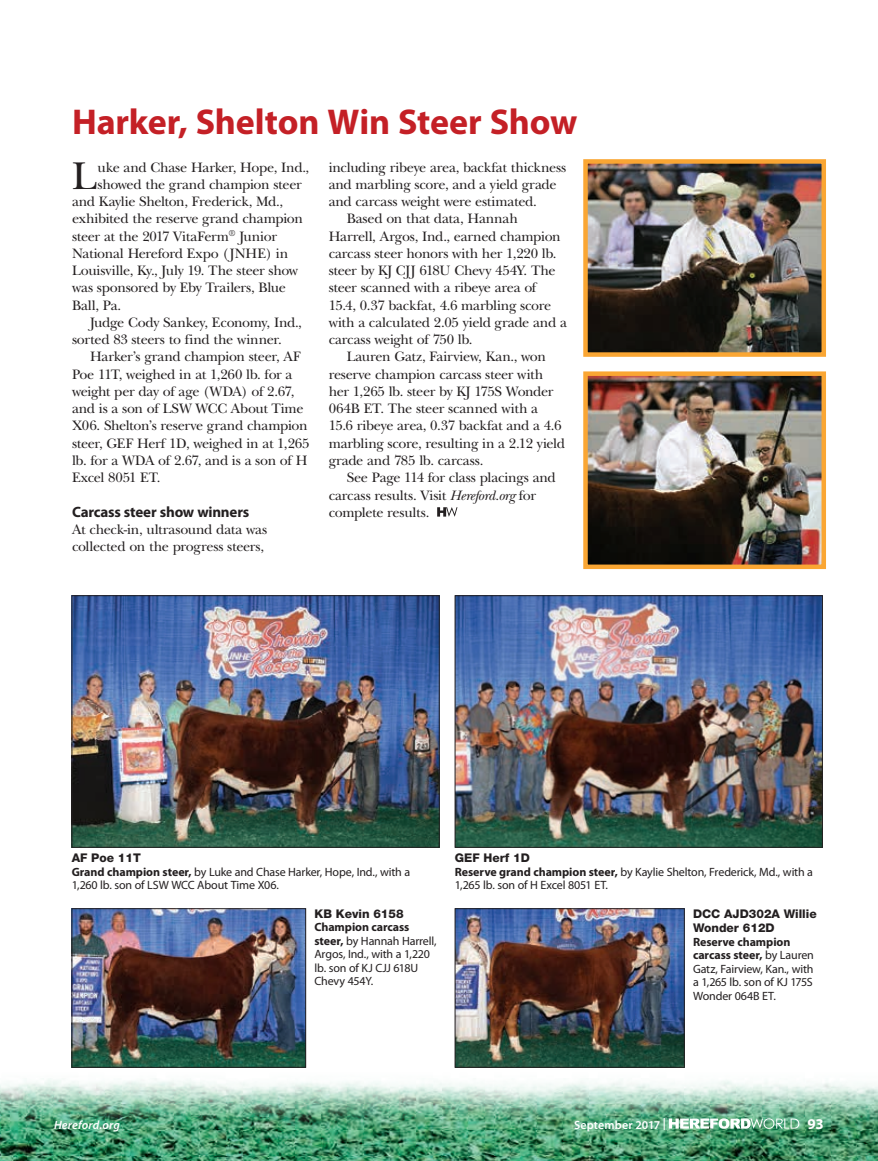
<style>
.page{position:relative;width:878px;height:1161px;background:#fff}
.page>*{position:absolute;margin:0;border:0;box-sizing:border-box;transform-origin:0 0}
.t1{font:40.35px "New Baskerville";color:#231f20}
.t2{font:700 36px "Myriad Pro";letter-spacing:-.005em;color:#c42026}
.t3{font:700 15px "Myriad Pro";letter-spacing:-.015em;color:#231f20}
.t4{font:700 15px "Myriad Pro";color:#fff}
.t5{font:14.25px/17.2px "New Baskerville";letter-spacing:-.02em;color:#231f20}
.t6{font:12px/13.5px "Myriad Pro";letter-spacing:-.015em;color:#231f20}
.t7{font:800 12px/14.4px "Helvetica Neue";color:#231f20}
.t8{font:600 12px "Myriad Pro";letter-spacing:.01em;color:#fff}
.t9{font:italic 600 12px "Myriad Pro";letter-spacing:.015em;color:#fff}
.s1{font-style:italic}
.s2{font-weight:700}
</style>
<div class="page">
<img style="left:0;top:1054px;width:878px;height:107px">
<svg style="left:437px;top:507px;width:20px;height:10px"></svg>
<img style="left:74px;top:598px;width:363px;height:248px">
<div style="left:72px;top:596px;width:367px;height:252px;border:1px solid #231f20"></div>
<img style="left:457px;top:598px;width:363px;height:248px">
<div style="left:455px;top:596px;width:367px;height:252px;border:1px solid #231f20"></div>
<img style="left:74px;top:911px;width:230px;height:155px">
<div style="left:72px;top:909px;width:234px;height:159px;border:1px solid #231f20"></div>
<img style="left:457px;top:911px;width:225px;height:155px">
<div style="left:455px;top:909px;width:229px;height:159px;border:1px solid #231f20"></div>
<img style="left:588px;top:164px;width:233px;height:188px">
<div style="left:583px;top:159px;width:243px;height:198px;border:4px solid #faa633"></div>
<img style="left:588px;top:376px;width:233px;height:188px">
<div style="left:583px;top:371px;width:243px;height:198px;border:4px solid #faa633"></div>
<svg style="left:668px;top:1118px;width:131px;height:11px"></svg>
<h2 class="t2" style="left:72px;top:102px;width:507px">Harker, Shelton Win Steer Show</h2>
<h1 class="t1" style="left:72px;top:152px;width:27px">L</h1>
<p class="t5" style="left:98px;top:158px;width:213px">uke and Chase Harker, Hope, Ind.,</p>
<p class="t5" style="left:98px;top:176px;width:205px">showed the grand champion steer</p>
<p class="t5" style="left:72px;top:193px;width:213px">and Kaylie Shelton, Frederick, Md.,</p>
<p class="t5" style="left:72px;top:210px;width:232px">exhibited the reserve grand champion</p>
<p class="t5" style="left:72px;top:228px;width:206px">steer at the 2017 VitaFerm<sup>®</sup> Junior</p>
<p class="t5" style="left:72px;top:245px;width:218px">National Hereford Expo (JNHE) in</p>
<p class="t5" style="left:72px;top:262px;width:227px">Louisville, Ky., July 19. The steer show</p>
<p class="t5" style="left:72px;top:279px;width:215px">was sponsored by Eby Trailers, Blue</p>
<p class="t5" style="left:72px;top:297px;width:51px">Ball, Pa.</p>
<p class="t5" style="left:90px;top:314px;width:213px">Judge Cody Sankey, Economy, Ind.,</p>
<p class="t5" style="left:72px;top:331px;width:211px">sorted 83 steers to find the winner.</p>
<p class="t5" style="left:90px;top:348px;width:212px">Harker’s grand champion steer, AF</p>
<p class="t5" style="left:72px;top:366px;width:222px">Poe 11T, weighed in at 1,260 lb. for a</p>
<p class="t5" style="left:72px;top:383px;width:224px">weight per day of age (WDA) of 2.67,</p>
<p class="t5" style="left:72px;top:400px;width:233px">and is a son of LSW WCC About Time</p>
<p class="t5" style="left:72px;top:417px;width:237px">X06. Shelton’s reserve grand champion</p>
<p class="t5" style="left:72px;top:435px;width:239px">steer, GEF Herf 1D, weighed in at 1,265</p>
<p class="t5" style="left:72px;top:452px;width:237px">lb. for a WDA of 2.67, and is a son of H</p>
<p class="t5" style="left:72px;top:469px;width:90px">Excel 8051 ET.</p>
<p class="t3" style="left:72px;top:503px;width:179px">Carcass steer show winners</p>
<p class="t5" style="left:72px;top:521px;width:197px">At check-in, ultrasound data was collected on the progress steers,</p>
<p class="t5" style="left:328px;top:158px;width:239px">including ribeye area, backfat thickness</p>
<p class="t5" style="left:328px;top:176px;width:229px">and marbling score, and a yield grade</p>
<p class="t5" style="left:328px;top:193px;width:210px">and carcass weight were estimated.</p>
<p class="t5" style="left:346px;top:210px;width:173px">Based on that data, Hannah</p>
<p class="t5" style="left:328px;top:228px;width:234px">Harrell, Argos, Ind., earned champion</p>
<p class="t5" style="left:328px;top:245px;width:229px">carcass steer honors with her 1,220 lb.</p>
<p class="t5" style="left:328px;top:262px;width:228px">steer by KJ CJJ 618U Chevy 454Y. The</p>
<p class="t5" style="left:328px;top:279px;width:209px">steer scanned with a ribeye area of</p>
<p class="t5" style="left:328px;top:297px;width:224px">15.4, 0.37 backfat, 4.6 marbling score</p>
<p class="t5" style="left:328px;top:314px;width:240px">with a calculated 2.05 yield grade and a</p>
<p class="t5" style="left:328px;top:331px;width:145px">carcass weight of 750 lb.</p>
<p class="t5" style="left:346px;top:348px;width:201px">Lauren Gatz, Fairview, Kan., won</p>
<p class="t5" style="left:328px;top:366px;width:216px">reserve champion carcass steer with</p>
<p class="t5" style="left:328px;top:383px;width:226px">her 1,265 lb. steer by KJ 175S Wonder</p>
<p class="t5" style="left:328px;top:400px;width:211px">064B ET. The steer scanned with a</p>
<p class="t5" style="left:328px;top:417px;width:234px">15.6 ribeye area, 0.37 backfat and a 4.6</p>
<p class="t5" style="left:328px;top:435px;width:238px">marbling score, resulting in a 2.12 yield</p>
<p class="t5" style="left:328px;top:452px;width:156px">grade and 785 lb. carcass.</p>
<p class="t5" style="left:346px;top:469px;width:211px">See Page 114 for class placings and</p>
<p class="t5" style="left:328px;top:486px;width:209px">carcass results. Visit <span class="s1">Hereford.org</span> for</p>
<p class="t5" style="left:328px;top:504px;width:102px">complete results.</p>
<p class="t7" style="left:72px;top:851px;width:71px">AF Poe 11T</p>
<p class="t6" style="left:72px;top:865px;width:340px"><span class="s2">Grand champion steer,</span> by Luke and Chase Harker, Hope, Ind., with a<br>1,260 lb. son of LSW WCC About Time X06.</p>
<p class="t7" style="left:314px;top:906px;width:91px">KB Kevin 6158</p>
<p class="t6" style="left:314px;top:921px;width:124px"><span class="s2">Champion carcass steer,</span> by Hannah Harrell,<br>Argos, Ind., with a 1,220 lb. son of KJ CJJ 618U<br>Chevy 454Y.</p>
<p class="t7" style="left:455px;top:851px;width:76px">GEF Herf 1D</p>
<p class="t6" style="left:455px;top:865px;width:360px"><span class="s2">Reserve grand champion steer,</span> by Kaylie Shelton, Frederick, Md., with a<br>1,265 lb. son of H Excel 8051 ET.</p>
<p class="t7" style="left:693px;top:906px;width:125px">DCC AJD302A Willie<br>Wonder 612D</p>
<p class="t6" style="left:693px;top:935px;width:122px"><span class="s2">Reserve champion carcass steer,</span> by Lauren<br>Gatz, Fairview, Kan., with a 1,265 lb. son of KJ 175S<br>Wonder 064B ET.</p>
<p class="t9" style="left:54px;top:1118px;width:67px">Hereford.org</p>
<p class="t8" style="left:574px;top:1118px;width:93px">September 2017 |</p>
<p class="t4" style="left:807px;top:1115px;width:18px">93</p>
</div>
